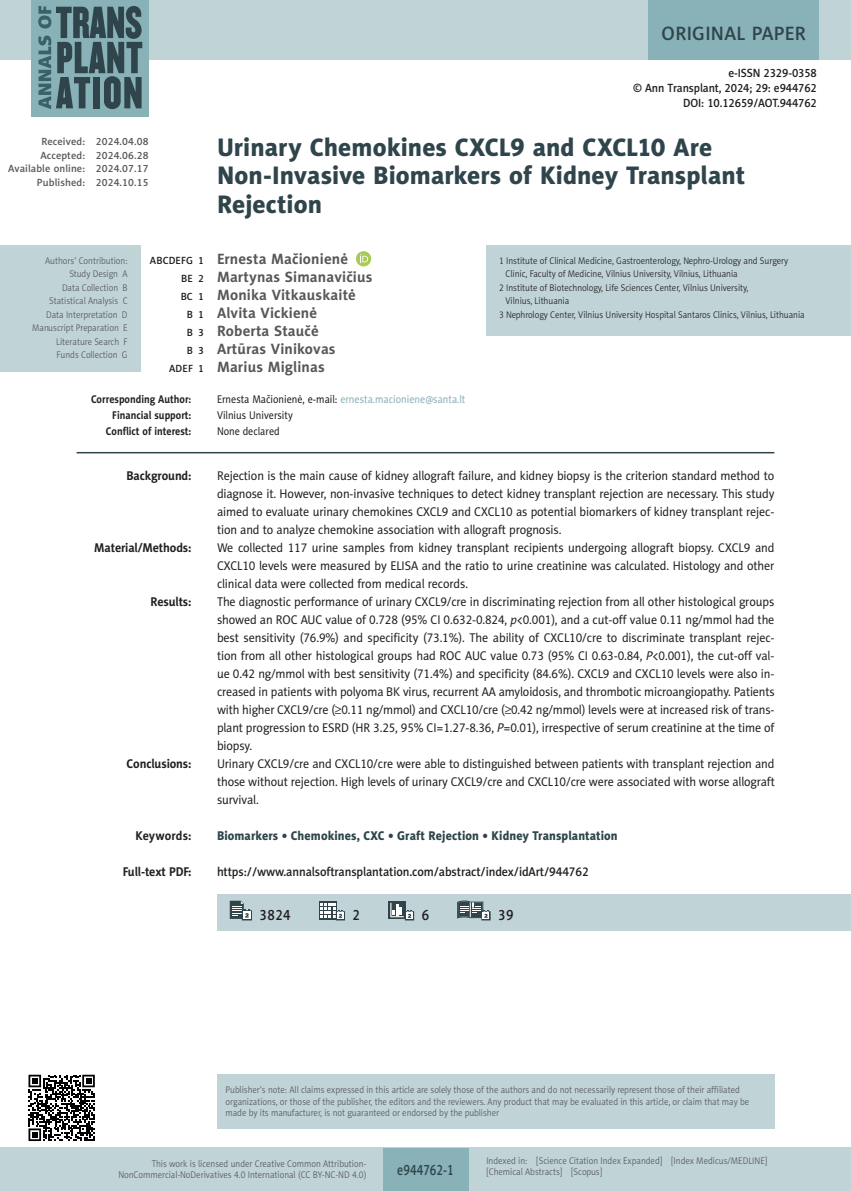
<style>
.page{position:relative;width:851px;height:1191px;background:#fff}
.page>*{position:absolute;margin:0;border:0;box-sizing:border-box;transform-origin:0 0}
.AT_Tytul{font:25.5px/28.5px "Naomi Sans EFN Heavy";color:#2f454b}
.t1{font:19.5px "Naomi Sans EFN Medium";letter-spacing:.015em;color:#2f454b}
.AT_Autorzy{font:700 15px "Naomi Sans EFN";letter-spacing:.01em;color:#57585a}
.t2{font:15px "Naomi Sans EFN Medium";color:#2f454b;scale:.8 1}
.AT_dane{font:15px "Naomi Sans EFN Medium";letter-spacing:.03em;color:#231f20;scale:.9 1}
.AT_Summary_body{font:12.75px/18px "Naomi Sans EFN";letter-spacing:-.01em;color:#231f20;text-align:justify;scale:.95 1}
.AT_full_text_pdf{font:12.75px "Naomi Sans EFN Medium";letter-spacing:-.01em;color:#231f20;scale:.95 1}
.AT_keywords{font:12.75px "Naomi Sans EFN Heavy";letter-spacing:.005em;color:#2f454b;scale:.95 1}
.AT_Summary_body-2{font:700 12.75px "Naomi Sans EFN";letter-spacing:-.01em;color:#231f20;scale:.95 1}
.AT_full_text_pdf-2{font:700 12.75px "Naomi Sans EFN";letter-spacing:-.01em;color:#231f20;scale:.95 1}
.AT_keywords-2{font:700 12.75px "Naomi Sans EFN";letter-spacing:.005em;color:#231f20;scale:.95 1}
.AT_full_text_pdf-3{font:12px "Naomi Sans EFN Medium";letter-spacing:-.01em;color:#231f20;scale:.95 1}
.AT_Adres{font:11.25px "Naomi Sans EFN";color:#89b1b8;scale:.9 1}
.AT_Adres-2{font:700 11.25px "Naomi Sans EFN";color:#231f20;scale:.9 1}
.AT_Support{font:700 11.25px "Naomi Sans EFN";color:#231f20;scale:.9 1}
.AT_Adres-3{font:11.25px "Naomi Sans EFN";color:#231f20;scale:.9 1}
.AT_Support-2{font:11.25px "Naomi Sans EFN";color:#231f20;scale:.9 1}
.t3{font:10.5px "Naomi Sans EFN Medium";letter-spacing:.01em;color:#57585a}
.AT_pagina_indeksy{font:9.75px/11.2px "Naomi Sans EFN Light";color:#57585a;scale:.9 1}
.AT_Afiliacja{font:9.75px/13.5px "Naomi Sans EFN Light";color:#231f20;scale:.9 1}
.s1{font-family:"Naomi Sans EFN Medium";font-weight:400;font-size:10.5px;color:#231f20}
.s2{color:#231f20}
.s3{font-style:italic}
.s4{font-family:"Standard Sym L"}
</style>
<div class="page">
<hr style="left:77px;top:452px;width:697px;height:1px;background:#2f454b">
<div style="left:356px;top:251px;width:15px;height:15px;background:#a9cb55;border-radius:50%"></div>
<svg style="left:360px;top:254px;width:8px;height:8px"></svg>
<div style="left:0;top:246px;width:140px;height:126px;background:#c0d3d7"></div>
<div style="left:486px;top:246px;width:364px;height:90px;background:#c0d3d7"></div>
<div style="left:217px;top:894px;width:633px;height:36px;background:#c0d3d7"></div>
<svg style="left:230px;top:900px;width:22px;height:20px"></svg>
<div style="left:319px;top:901px;width:17px;height:18px;background:#2f454b"></div>
<svg style="left:320px;top:902px;width:25px;height:18px"></svg>
<div style="left:388px;top:901px;width:18px;height:18px;background:#2f454b"></div>
<svg style="left:390px;top:903px;width:24px;height:17px"></svg>
<svg style="left:457px;top:900px;width:33px;height:20px"></svg>
<svg style="left:28px;top:1074px;width:67px;height:67px"></svg>
<div style="left:217px;top:1074px;width:557px;height:54px;background:#c0d3d7"></div>
<div style="left:0;top:1148px;width:850px;height:43px;background:#c0d3d7"></div>
<div style="left:383px;top:1147px;width:85px;height:43px;background:#89b1b8"></div>
<div style="left:0;top:0;width:850px;height:60px;background:#c0d3d7"></div>
<div style="left:648px;top:0;width:171px;height:60px;background:#89b1b8"></div>
<div style="left:32px;top:0;width:117px;height:117px;background:#89b1b8"></div>
<svg style="left:38px;top:6px;width:104px;height:103px"></svg>
<h2 class="t1" style="left:661px;top:22px;width:146px">ORIGINAL PAPER</h2>
<p class="AT_full_text_pdf-3" style="left:728px;top:66px;width:95px">e-ISSN 2329-0358</p>
<p class="AT_full_text_pdf-3" style="left:633px;top:81px;width:195px">© Ann Transplant, 2024; 29: e944762</p>
<p class="AT_full_text_pdf-3" style="left:683px;top:96px;width:142px">DOI: 10.12659/AOT.944762</p>
<p class="AT_Tytul" style="left:217px;top:132px;width:529px">Urinary Chemokines CXCL9 and CXCL10 Are<br>Non-Invasive Biomarkers of Kidney Transplant<br>Rejection</p>
<p class="AT_Autorzy" style="left:150px;top:250px;width:200px"><span class="s1">ABCDEFG 1</span> Ernesta Mačionienė</p>
<p class="AT_Autorzy" style="left:181px;top:268px;width:193px"><span class="s1">BE 2</span> Martynas Simanavičius</p>
<p class="AT_Autorzy" style="left:181px;top:286px;width:177px"><span class="s1">BC 1</span> Monika Vitkauskaitė</p>
<p class="AT_Autorzy" style="left:187px;top:304px;width:132px"><span class="s1">B 1</span> Alvita Vickienė</p>
<p class="AT_Autorzy" style="left:187px;top:322px;width:134px"><span class="s1">B 3</span> Roberta Staučė</p>
<p class="AT_Autorzy" style="left:187px;top:340px;width:150px"><span class="s1">B 3</span> Artūras Vinikovas</p>
<p class="AT_Autorzy" style="left:169px;top:358px;width:157px"><span class="s1">ADEF 1</span> Marius Miglinas</p>
<p class="AT_Adres-2" style="left:91px;top:393px;width:113px">Corresponding Author:</p>
<p class="AT_Adres" style="left:217px;top:393px;width:277px"><span class="s2">Ernesta Mačionienė, e-mail:</span> ernesta.macioniene@santa.lt</p>
<p class="AT_Adres-2" style="left:112px;top:409px;width:89px">Financial support:</p>
<p class="AT_Adres-3" style="left:217px;top:409px;width:86px">Vilnius University</p>
<p class="AT_Support" style="left:106px;top:424px;width:97px">Conflict of interest:</p>
<p class="AT_Support-2" style="left:217px;top:424px;width:71px">None declared</p>
<p class="AT_Summary_body-2" style="left:126px;top:468px;width:70px">Background:</p>
<p class="AT_Summary_body" style="left:217px;top:467px;width:588px">Rejection is the main cause of kidney allograft failure, and kidney biopsy is the criterion standard method to diagnose it. However, non-invasive techniques to detect kidney transplant rejection are necessary. This study aimed to evaluate urinary chemokines CXCL9 and CXCL10 as potential biomarkers of kidney transplant rejec&shy;tion and to analyze chemokine association with allograft prognosis.</p>
<p class="AT_Summary_body-2" style="left:94px;top:540px;width:104px">Material/Methods:</p>
<p class="AT_Summary_body" style="left:217px;top:539px;width:588px">We collected 117 urine samples from kidney transplant recipients undergoing allograft biopsy. CXCL9 and CXCL10 levels were measured by ELISA and the ratio to urine creatinine was calculated. Histology and other clinical data were collected from medical records.</p>
<p class="AT_Summary_body-2" style="left:150px;top:594px;width:45px">Results:</p>
<p class="AT_Summary_body" style="left:217px;top:593px;width:588px">The diagnostic performance of urinary CXCL9/cre in discriminating rejection from all other histological groups showed an ROC AUC value of 0.728 (95% CI 0.632-0.824, <span class="s3">p</span>&lt;0.001), and a cut-off value 0.11 ng/mmol had the best sensitivity (76.9%) and specificity (73.1%). The ability of CXCL10/cre to discriminate transplant rejec&shy;tion from all other histological groups had ROC AUC value 0.73 (95% CI 0.63-0.84, <span class="s3">P</span>&lt;0.001), the cut-off val&shy;ue 0.42 ng/mmol with best sensitivity (71.4%) and specificity (84.6%). CXCL9 and CXCL10 levels were also in&shy;creased in patients with polyoma BK virus, recurrent AA amyloidosis, and thrombotic microangiopathy. Patients with higher CXCL9/cre (<span class="s4">³</span>0.11 ng/mmol) and CXCL10/cre (<span class="s4">³</span>0.42 ng/mmol) levels were at increased risk of trans&shy;plant progression to ESRD (HR 3.25, 95% CI=1.27-8.36, <span class="s3">P</span>=0.01), irrespective of serum creatinine at the time of biopsy.</p>
<p class="AT_Summary_body-2" style="left:127px;top:756px;width:70px">Conclusions:</p>
<p class="AT_Summary_body" style="left:217px;top:755px;width:588px">Urinary CXCL9/cre and CXCL10/cre were able to distinguished between patients with transplant rejection and those without rejection. High levels of urinary CXCL9/cre and CXCL10/cre were associated with worse allograft survival.</p>
<p class="AT_keywords-2" style="left:135px;top:828px;width:60px">Keywords:</p>
<p class="AT_keywords" style="left:217px;top:828px;width:423px">Biomarkers • Chemokines, CXC • Graft Rejection • Kidney Transplantation</p>
<p class="AT_full_text_pdf-2" style="left:123px;top:864px;width:74px">Full-text PDF:</p>
<p class="AT_full_text_pdf" style="left:217px;top:864px;width:393px">https://www.annalsoftransplantation.com/abstract/index/idArt/944762</p>
<p class="t3" style="left:41px;top:136px;width:109px">Received: 2024.04.08</p>
<p class="t3" style="left:40px;top:149px;width:110px">Accepted: 2024.06.28</p>
<p class="t3" style="left:8px;top:163px;width:142px">Available online: 2024.07.17</p>
<p class="t3" style="left:37px;top:176px;width:113px">Published: 2024.10.15</p>
<p class="AT_pagina_indeksy" style="left:45px;top:255px;width:93px">Authors’ Contribution:</p>
<p class="AT_pagina_indeksy" style="left:69px;top:268px;width:66px">Study Design A</p>
<p class="AT_pagina_indeksy" style="left:62px;top:282px;width:74px">Data Collection B</p>
<p class="AT_pagina_indeksy" style="left:49px;top:295px;width:89px">Statistical Analysis C</p>
<p class="AT_pagina_indeksy" style="left:46px;top:309px;width:92px">Data Interpretation D</p>
<p class="AT_pagina_indeksy" style="left:32px;top:322px;width:107px">Manuscript Preparation E</p>
<p class="AT_pagina_indeksy" style="left:56px;top:336px;width:81px">Literature Search F</p>
<p class="AT_pagina_indeksy" style="left:57px;top:349px;width:80px">Funds Collection G</p>
<p class="AT_Afiliacja" style="left:505px;top:254px;width:316px;text-indent:-6px">1 Institute of Clinical Medicine, Gastroenterology, Nephro-Urology and Surgery<br>Clinic, Faculty of Medicine, Vilnius University, Vilnius, Lithuania</p>
<p class="AT_Afiliacja" style="left:505px;top:281px;width:271px;text-indent:-6px">2 Institute of Biotechnology, Life Sciences Center, Vilnius University,<br>Vilnius, Lithuania</p>
<p class="AT_Afiliacja" style="left:499px;top:308px;width:341px">3 Nephrology Center, Vilnius University Hospital Santaros Clinics, Vilnius, Lithuania</p>
<p class="AT_dane" style="left:259px;top:906px;width:36px">3824</p>
<p class="AT_dane" style="left:352px;top:906px;width:10px">2</p>
<p class="AT_dane" style="left:421px;top:906px;width:10px">6</p>
<p class="AT_dane" style="left:498px;top:906px;width:19px">39</p>
<p class="AT_pagina_indeksy" style="left:225px;top:1084px;width:583px">Publisher’s note: All claims expressed in this article are solely those of the authors and do not necessarily represent those of their affiliated organizations, or those of the publisher, the editors and the reviewers. Any product that may be evaluated in this article, or claim that may be made by its manufacturer, is not guaranteed or endorsed by the publisher</p>
<p class="AT_pagina_indeksy" style="left:118px;top:1158px;width:277px;text-align:right">This work is licensed under Creative Common Attribution-<br>NonCommercial-NoDerivatives 4.0 International (CC BY-NC-ND 4.0)</p>
<p class="t2" style="left:397px;top:1160px;width:72px">e944762-1</p>
<p class="AT_pagina_indeksy" style="left:486px;top:1155px;width:313px">Indexed in: [Science Citation Index Expanded] [Index Medicus/MEDLINE] [Chemical Abstracts] [Scopus]</p>
</div>
